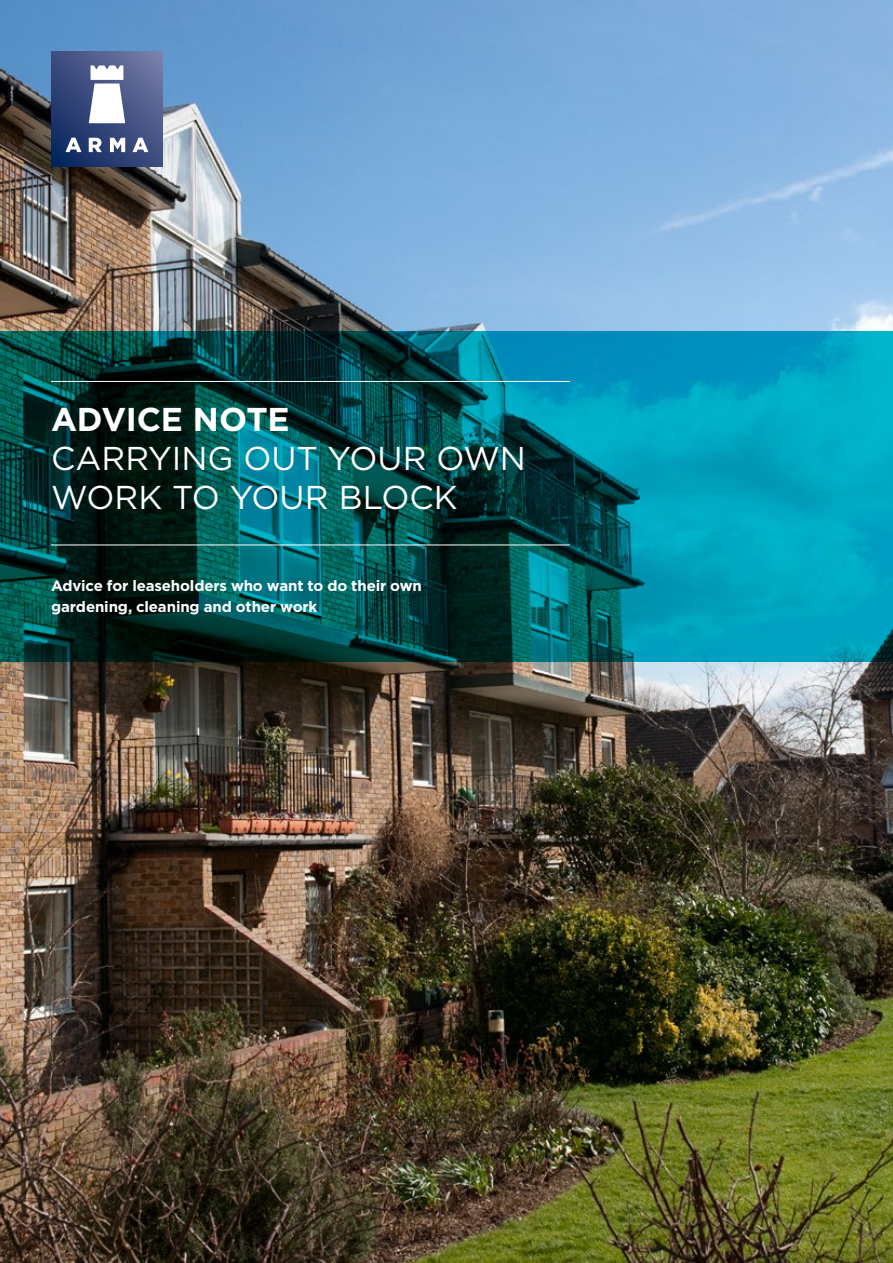
<style>
.page{position:relative;width:893px;height:1263px;background:#fff}
.page>*{position:absolute;margin:0;border:0;box-sizing:border-box;transform-origin:0 0}
.t1{font:33px/39px "Gotham";color:#fff}
.t2{font:700 33px "Gotham";letter-spacing:-.01em;color:#fff}
.t3{font:700 15px/21px "Gotham";letter-spacing:-.01em;color:#fff}
</style>
<div class="page">
<img style="left:0;top:0;width:893px;height:1263px">
<svg style="left:0;top:332px;width:893px;height:330px;background:#00626d"></svg>
<hr style="left:51px;top:381px;width:519px;height:1px;background:#fff">
<hr style="left:51px;top:545px;width:519px;height:1px;background:#fff">
<svg style="left:51px;top:51px;width:112px;height:116px;background:#3e4e80"></svg>
<svg style="left:65px;top:65px;width:83px;height:87px"></svg>
<h1 class="t2" style="left:51px;top:397px;width:240px">ADVICE NOTE</h1>
<h1 class="t1" style="left:51px;top:438px;width:476px">CARRYING OUT YOUR OWN<br>WORK TO YOUR BLOCK</h1>
<p class="t3" style="left:51px;top:575px;width:372px">Advice for leaseholders who want to do their own gardening, cleaning and other work</p>
</div>
